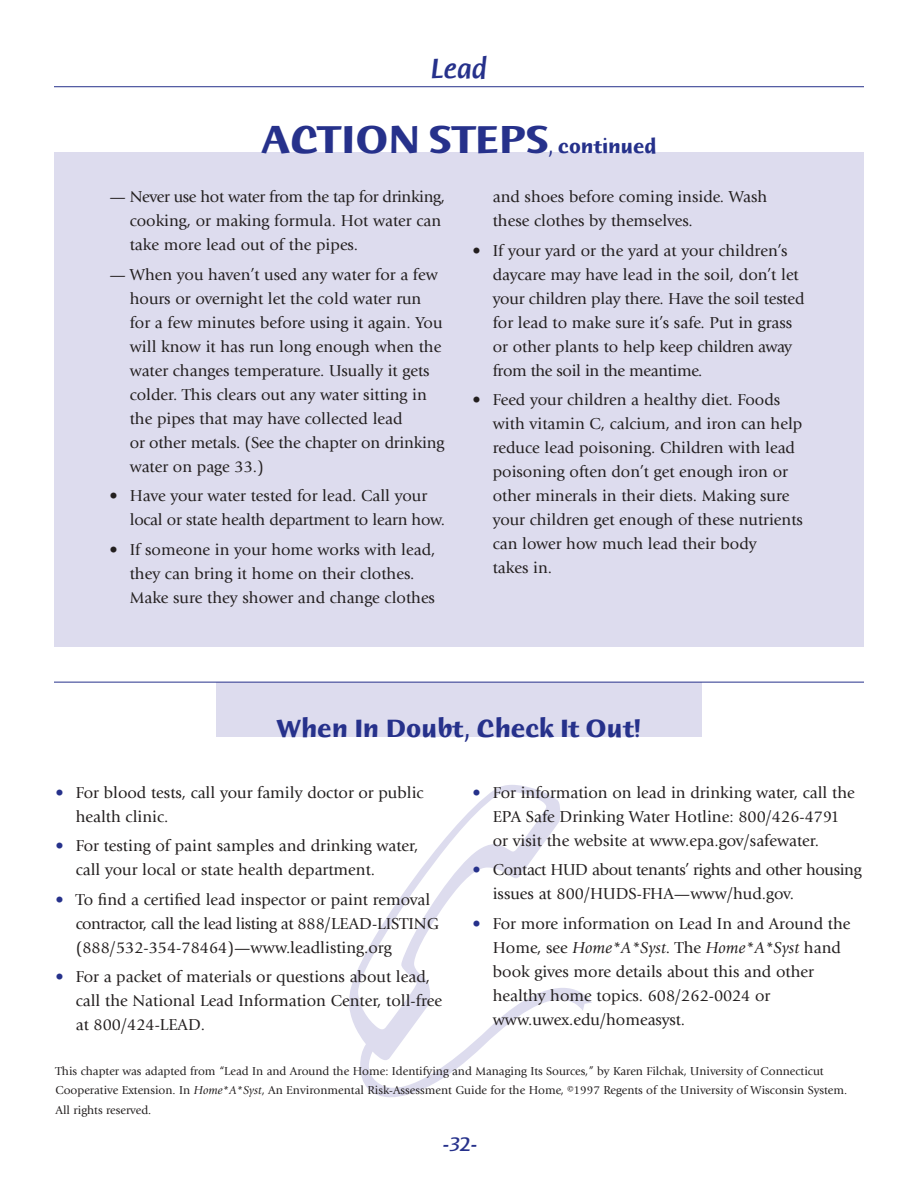
<style>
.page{position:relative;width:918px;height:1188px;background:#fff}
.page>*{position:absolute;margin:0;border:0;box-sizing:border-box;transform-origin:0 0}
.t1{font:700 42px "Humana Sans ITC";color:#26318b}
.t2{font:italic 500 30px "Humana Sans ITC";color:#26318b}
.t3{font:700 27px "Humana Sans ITC";color:#26318b}
.t4{font:italic 500 21px "Humana Sans ITC";color:#26318b}
.t5{font:16.5px/24px "Giovanni";color:#231f1f}
.t6{font:16.5px/24px "Giovanni";letter-spacing:-.02em;color:#231f1f}
.t7{font:12px/19.5px "Giovanni";color:#231f1f}
.s1{font-size:21px}
.s2{color:#26318b}
.s3{font-style:italic}
</style>
<div class="page">
<hr style="left:54px;top:86px;width:810px;height:1px;background:#26318b">
<div style="left:54px;top:152px;width:810px;height:495px;background:#dddcee"></div>
<div style="left:216px;top:682px;width:485px;height:55px;background:#dddcee"></div>
<hr style="left:54px;top:682px;width:810px;height:1px;background:#26318b">
<h2 class="t2" style="left:431px;top:57px;width:58px">Lead</h2>
<h1 class="t1" style="left:262px;top:123px;width:396px">ACTION STEPS<span class="s1">, continued</span></h1>
<p class="t5" style="left:130px;top:186px;width:317px;text-indent:-20px">— Never use hot water from the tap for drinking, cooking, or making formula. Hot water can take more lead out of the pipes.</p>
<p class="t5" style="left:130px;top:264px;width:316px;text-indent:-20px">— When you haven’t used any water for a few hours or overnight let the cold water run for a few minutes before using it again. You will know it has run long enough when the water changes temperature. Usually it gets colder. This clears out any water sitting in the pipes that may have collected lead<br>or other metals. (See the chapter on drinking water on page 33.)</p>
<p class="t5" style="left:130px;top:485px;width:317px;text-indent:-20px">• Have your water tested for lead. Call your local or state health department to learn how.</p>
<p class="t5" style="left:130px;top:539px;width:307px;text-indent:-20px">• If someone in your home works with lead, they can bring it home on their clothes.<br>Make sure they shower and change clothes</p>
<p class="t5" style="left:493px;top:186px;width:276px">and shoes before coming inside. Wash these clothes by themselves.</p>
<p class="t5" style="left:493px;top:240px;width:313px;text-indent:-20px">• If your yard or the yard at your children’s daycare may have lead in the soil, don’t let your children play there. Have the soil tested for lead to make sure it’s safe. Put in grass or other plants to help keep children away from the soil in the meantime.</p>
<p class="t5" style="left:493px;top:389px;width:312px;text-indent:-20px">• Feed your children a healthy diet. Foods with vitamin C, calcium, and iron can help reduce lead poisoning. Children with lead poisoning often don’t get enough iron or other minerals in their diets. Making sure your children get enough of these nutrients can lower how much lead their body<br>takes in.</p>
<h3 class="t3" style="left:277px;top:718px;width:366px">When In Doubt, Check It Out!</h3>
<p class="t5" style="left:493px;top:782px;width:364px;text-indent:-20px"><span class="s2">•</span> For information on lead in drinking water, call the<br>EPA Safe Drinking Water Hotline: 800/426-4791 or visit the website at www.epa.gov/safewater.</p>
<p class="t6" style="left:493px;top:859px;width:370px;text-indent:-20px"><span class="s2">•</span> Contact HUD about tenants’ rights and other housing issues at 800/HUDS-FHA—www/hud.gov.</p>
<p class="t5" style="left:493px;top:913px;width:359px;text-indent:-20px"><span class="s2">•</span> For more information on Lead In and Around the Home, see <span class="s3">Home*A*Syst</span>. The <span class="s3">Home*A*Syst</span> hand book gives more details about this and other healthy home topics. 608/262-0024 or www.uwex.edu/homeasyst.</p>
<p class="t7" style="left:56px;top:1062px;width:793px">This chapter was adapted from “Lead In and Around the Home: Identifying and Managing Its Sources,” by Karen Filchak, University of Connecticut<br>Cooperative Extension. In <span class="s3">Home*A*Syst</span>, An Environmental Risk-Assessment Guide for the Home, ©1997 Regents of the University of Wisconsin System.<br>All rights reserved.</p>
<p class="t5" style="left:76px;top:782px;width:349px;text-indent:-20px"><span class="s2">•</span> For blood tests, call your family doctor or public health clinic.</p>
<p class="t5" style="left:76px;top:835px;width:344px;text-indent:-20px"><span class="s2">•</span> For testing of paint samples and drinking water, call your local or state health department.</p>
<p class="t5" style="left:76px;top:889px;width:365px;text-indent:-20px"><span class="s2">•</span> To find a certified lead inspector or paint removal contractor, call the lead listing at 888/LEAD-LISTING (888/532-354-78464)—www.leadlisting.org</p>
<p class="t5" style="left:76px;top:966px;width:368px;text-indent:-20px"><span class="s2">•</span> For a packet of materials or questions about lead, call the National Lead Information Center, toll-free at 800/424-LEAD.</p>
<p class="t4" style="left:443px;top:1136px;width:37px">-32-</p>
</div>
